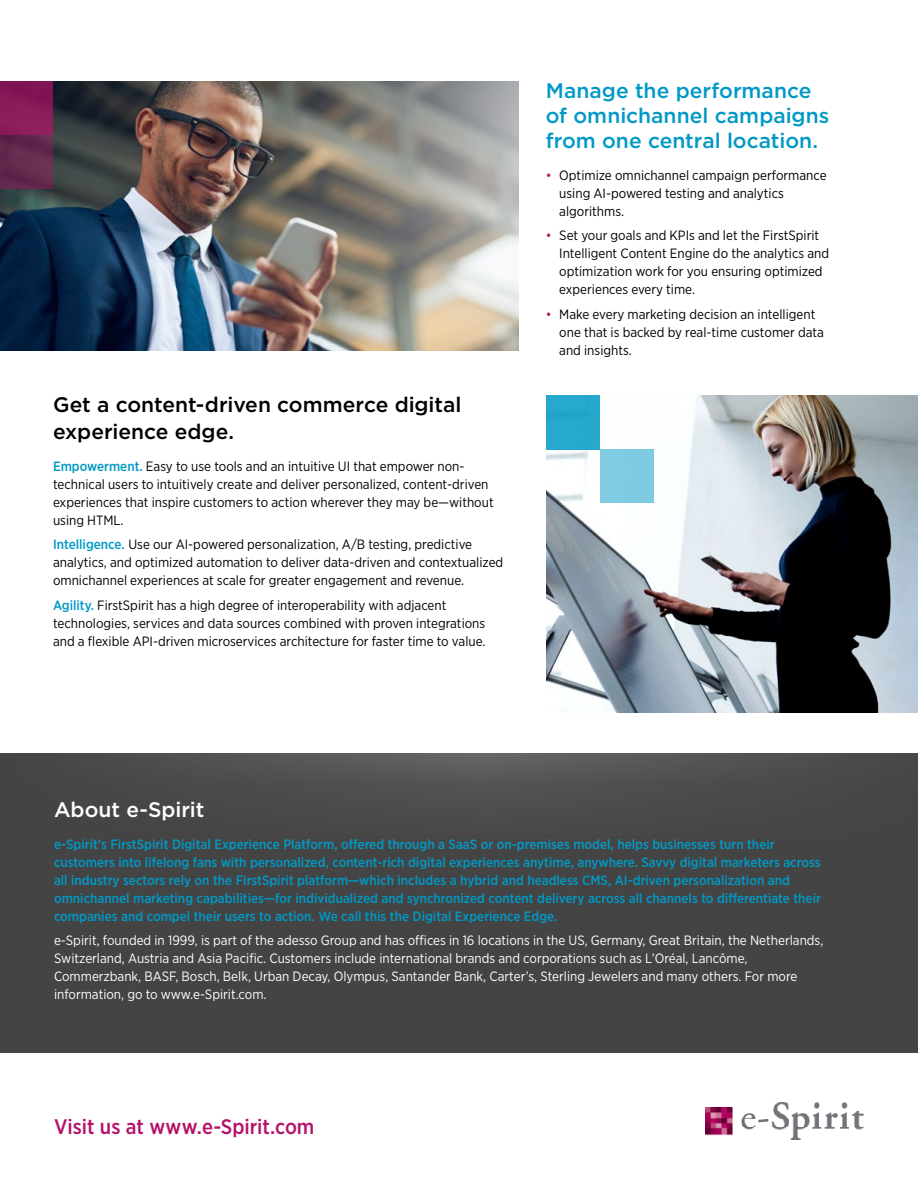
<style>
.page{position:relative;width:918px;height:1188px;background:#fff}
.page>*{position:absolute;margin:0;border:0;box-sizing:border-box;transform-origin:0 0}
.t1{font:500 21px/25.2px "Gotham";color:#0099c5}
.t2{font:500 21px/27px "Gotham";color:#000}
.t3{font:500 21px "Gotham Narrow";color:#b41269}
.t4{font:500 21px "Gotham";color:#fff}
.t5{font:13.5px/18px "Gotham Narrow";color:#000}
.t6{font:500 13.5px/18px "Gotham Narrow";color:#0099c5}
.t7{font:13.5px/18px "Gotham Narrow";color:#fff}
.s1{font-weight:500;color:#0099c5}
.s2{color:#b41269}
</style>
<div class="page">
<img style="left:705px;top:1103px;width:159px;height:36px">
<img style="left:0;top:754px;width:918px;height:280px">
<div style="left:42px;top:826px;width:876px;height:227px;background:#444"></div>
<img style="left:0;top:81px;width:519px;height:270px">
<img style="left:546px;top:395px;width:372px;height:318px">
<div style="left:0;top:135px;width:53px;height:54px;background:#63284d"></div>
<div style="left:600px;top:449px;width:54px;height:54px;background:#7ecce2"></div>
<div style="left:0;top:81px;width:53px;height:54px;background:#8a1c5a"></div>
<div style="left:546px;top:395px;width:54px;height:54px;background:#26a8cd"></div>
<h1 class="t2" style="left:53px;top:391px;width:410px">Get a content-driven commerce digital experience edge.</h1>
<p class="t5" style="left:53px;top:457px;width:442px"><span class="s1">Empowerment.</span> Easy to use tools and an intuitive UI that empower non&shy;technical users to intuitively create and deliver personalized, content-driven experiences that inspire customers to action wherever they may be—without using HTML.</p>
<p class="t5" style="left:53px;top:535px;width:452px"><span class="s1">Intelligence.</span> Use our AI-powered personalization, A/B testing, predictive analytics, and optimized automation to deliver data-driven and contextualized omnichannel experiences at scale for greater engagement and revenue.</p>
<p class="t5" style="left:53px;top:596px;width:434px"><span class="s1">Agility.</span> FirstSpirit has a high degree of interoperability with adjacent technologies, services and data sources combined with proven integrations and a flexible API-driven microservices architecture for faster time to value.</p>
<h1 class="t1" style="left:546px;top:78px;width:285px">Manage the performance of omnichannel campaigns from one central location.</h1>
<p class="t5" style="left:559px;top:166px;width:269px;text-indent:-14px"><span class="s2">•</span> Optimize omnichannel campaign performance using AI-powered testing and analytics algorithms.</p>
<p class="t5" style="left:559px;top:226px;width:271px;text-indent:-14px"><span class="s2">•</span> Set your goals and KPIs and let the FirstSpirit Intelligent Content Engine do the analytics and optimization work for you ensuring optimized experiences every time.</p>
<p class="t5" style="left:559px;top:305px;width:266px;text-indent:-14px"><span class="s2">•</span> Make every marketing decision an intelligent one that is backed by real-time customer data and insights.</p>
<h1 class="t4" style="left:54px;top:796px;width:152px">About e-Spirit</h1>
<p class="t6" style="left:54px;top:835px;width:768px">e-Spirit’s FirstSpirit Digital Experience Platform, offered through a SaaS or on-premises model, helps businesses turn their customers into lifelong fans with personalized, content-rich digital experiences anytime, anywhere. Savvy digital marketers across all industry sectors rely on the FirstSpirit platform—which includes a hybrid and headless CMS, AI-driven personalization and omnichannel marketing capabilities—for individualized and synchronized content delivery across all channels to differentiate their companies and compel their users to action. We call this the Digital Experience Edge.</p>
<p class="t7" style="left:54px;top:931px;width:771px">e-Spirit, founded in 1999, is part of the adesso Group and has offices in 16 locations in the US, Germany, Great Britain, the Netherlands, Switzerland, Austria and Asia Pacific. Customers include international brands and corporations such as L’Oréal, Lancôme, Commerzbank, BASF, Bosch, Belk, Urban Decay, Olympus, Santander Bank, Carter’s, Sterling Jewelers and many others. For more information, go to www.e-Spirit.com.</p>
<h1 class="t3" style="left:54px;top:1113px;width:262px">Visit us at www.e-Spirit.com</h1>
</div>
